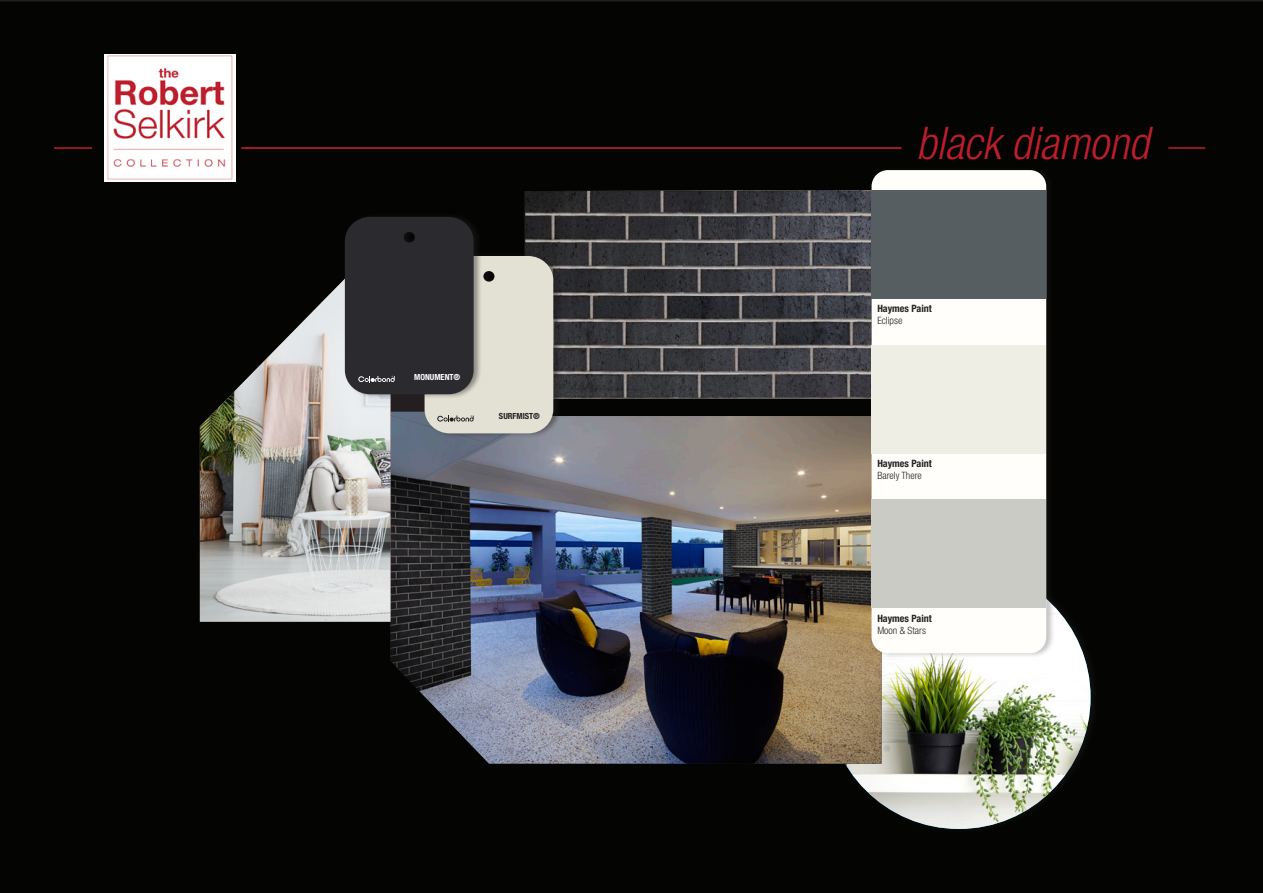
<style>
.page{position:relative;width:1263px;height:893px;background:#040503}
.page>*{position:absolute;margin:0;border:0;box-sizing:border-box;transform-origin:0 0}
.t1{font:italic 300 condensed 45px "Helvetica Neue LT Pro";color:#be1d2c}
.t2{font:700 condensed 10.05px "Helvetica Neue LT Pro";color:#231f20}
.t3{font:300 condensed 10.05px "Helvetica Neue LT Std";color:#231f20}
.t4{font:700 condensed 8.4px "Helvetica Neue LT Pro";color:#231f20}
.t5{font:700 condensed 8.4px "Helvetica Neue LT Pro";color:#fff}
</style>
<div class="page">
<hr style="left:241px;top:147px;width:660px;height:2px;background:#d1232a">
<hr style="left:54px;top:147px;width:38px;height:2px;background:#be1d2c">
<img style="left:105px;top:54px;width:130px;height:128px">
<hr style="left:1168px;top:147px;width:37px;height:2px;background:#be1d2c">
<div style="left:824px;top:559px;width:275px;height:276px;background:#040503"></div>
<img style="left:827px;top:566px;width:263px;height:263px;border-radius:132px">
<div style="left:562px;top:399px;width:309px;height:13px;background:#040503"></div>
<img style="left:390px;top:412px;width:491px;height:352px">
<img style="left:525px;top:190px;width:346px;height:209px">
<div style="left:424px;top:251px;width:138px;height:187px;background:#231f20;opacity:.43"></div>
<div style="left:200px;top:232px;width:144px;height:38px;background:#040503"></div>
<img style="left:200px;top:270px;width:190px;height:352px">
<div style="left:344px;top:212px;width:139px;height:187px;background:#060605"></div>
<svg style="left:345px;top:217px;width:208px;height:216px;background:#70706e"></svg>
<div style="left:871px;top:165px;width:184px;height:493px;background:#231f20;opacity:.25"></div>
<div style="left:871px;top:170px;width:175px;height:483px;background:#fffefa;border-radius:16px"></div>
<div style="left:871px;top:191px;width:175px;height:108px;background:#575e62"></div>
<div style="left:871px;top:345px;width:175px;height:109px;background:#efeee5"></div>
<div style="left:871px;top:499px;width:175px;height:109px;background:#cacbc4"></div>
<p class="t5" style="left:414px;top:372px;width:48px">MONUMENT®</p>
<p class="t4" style="left:499px;top:411px;width:43px">SURFMIST®</p>
<h1 class="t1" style="left:916px;top:117px;width:234px">black diamond</h1>
<p class="t2" style="left:877px;top:303px;width:56px">Haymes Paint</p>
<p class="t3" style="left:877px;top:315px;width:27px">Eclipse</p>
<p class="t2" style="left:877px;top:457px;width:56px">Haymes Paint</p>
<p class="t3" style="left:877px;top:470px;width:46px">Barely There</p>
<p class="t2" style="left:877px;top:612px;width:56px">Haymes Paint</p>
<p class="t3" style="left:877px;top:624px;width:50px">Moon &amp; Stars</p>
</div>
